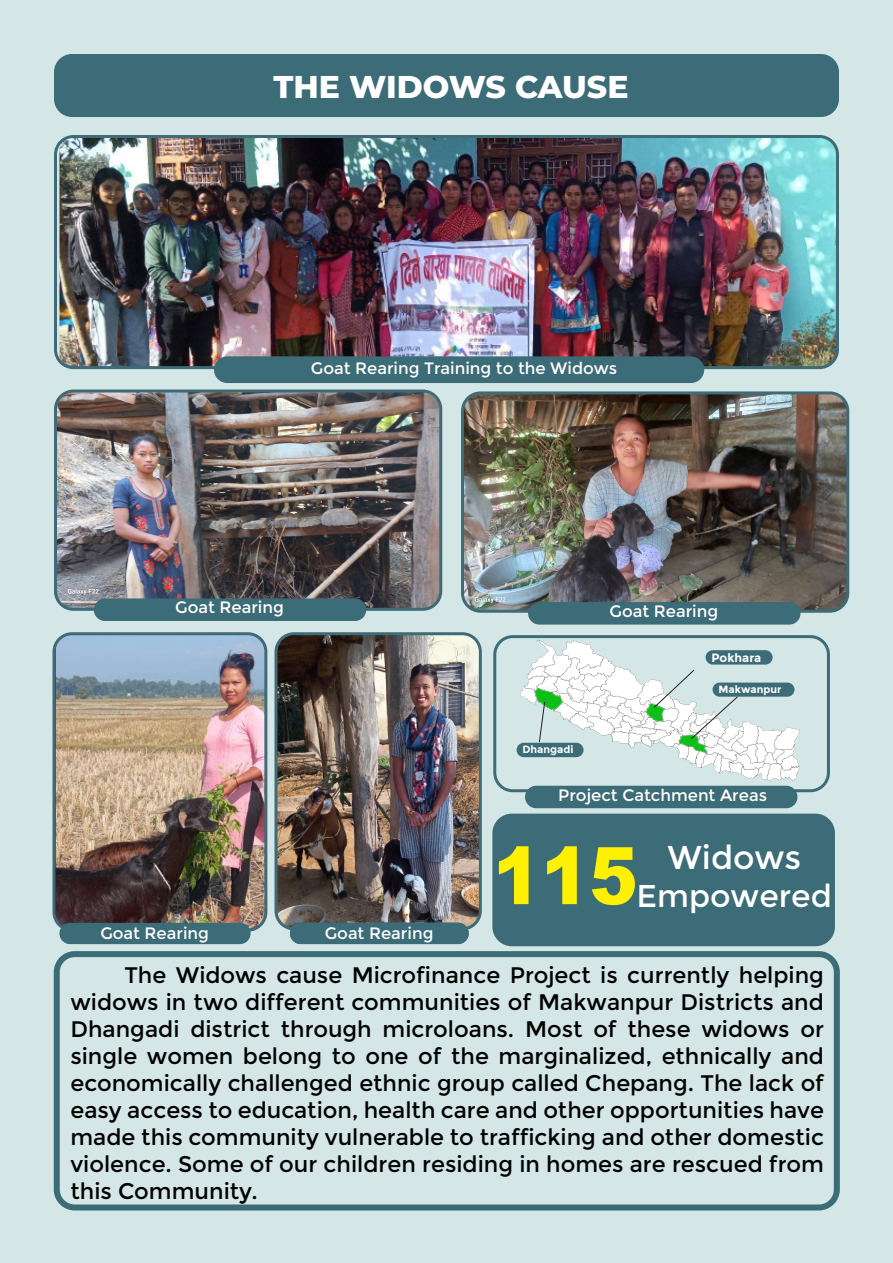
<style>
.page{position:relative;width:893px;height:1263px;background:#d4e6e6}
.page>*{position:absolute;margin:0;border:0;box-sizing:border-box;transform-origin:0 0}
.t1{font:900 79.5px "Arial";color:#fff101;scale:.91 1}
.t2{font:33px "Montserrat";color:#fff}
.t3{font:800 31.5px "Montserrat";color:#fff}
.t4{font:31.5px "Montserrat";color:#fff}
.t5{font:22.5px/27px "Montserrat";color:#000;text-align:justify}
.t6{font:16.5px "Montserrat";color:#fff}
.t7{font:700 12px "Montserrat";color:#fff}
.t8{font:700 10.5px "Montserrat";color:#fff}
</style>
<div class="page">
<div style="left:54px;top:54px;width:785px;height:63px;background:#3c6c77;border-radius:18px"></div>
<img style="left:56px;top:636px;width:210px;height:292px">
<div style="left:52px;top:632px;width:215px;height:300px;border:3px solid #3e6b77;border-radius:18px"></div>
<img style="left:278px;top:636px;width:200px;height:293px">
<div style="left:274px;top:632px;width:208px;height:298px;border:3px solid #3e6b77;border-radius:18px"></div>
<img style="left:58px;top:393px;width:380px;height:214px">
<div style="left:54px;top:389px;width:388px;height:222px;border:3px solid #3e6b77;border-radius:18px"></div>
<img style="left:59px;top:139px;width:776px;height:226px">
<div style="left:54px;top:135px;width:785px;height:234px;border:3px solid #3e6b77;border-radius:18px"></div>
<img style="left:465px;top:395px;width:380px;height:214px">
<div style="left:461px;top:391px;width:388px;height:222px;border:3px solid #3e6b77;border-radius:18px"></div>
<div style="left:214px;top:356px;width:490px;height:27px;background:#3c6c77;border-radius:13px"></div>
<div style="left:94px;top:598px;width:272px;height:23px;background:#3c6c77;border-radius:11px"></div>
<div style="left:528px;top:602px;width:272px;height:23px;background:#3c6c77;border-radius:11px"></div>
<div style="left:290px;top:922px;width:179px;height:22px;background:#3c6c77;border-radius:11px"></div>
<div style="left:59px;top:923px;width:192px;height:21px;background:#3c6c77;border-radius:11px"></div>
<div style="left:494px;top:815px;width:339px;height:130px;background:#3c6c77;border-radius:18px"></div>
<div style="left:492px;top:814px;width:343px;height:132px;border:3px solid #3e6b77;border-radius:18px"></div>
<img style="left:516px;top:639px;width:284px;height:149px">
<div style="left:493px;top:635px;width:337px;height:157px;border:3px solid #3c6c77;border-radius:18px"></div>
<div style="left:54px;top:951px;width:786px;height:259px;border:6px solid #3c6c77;border-radius:18px"></div>
<svg style="left:539px;top:701px;width:6px;height:41px"></svg>
<svg style="left:654px;top:670px;width:84px;height:69px"></svg>
<div style="left:517px;top:743px;width:66px;height:14px;background:#3c6c77;border-radius:7px"></div>
<div style="left:706px;top:650px;width:67px;height:14px;background:#3c6c77;border-radius:7px"></div>
<div style="left:712px;top:683px;width:82px;height:14px;background:#3c6c77;border-radius:7px"></div>
<div style="left:525px;top:786px;width:272px;height:22px;background:#3c6c77;border-radius:11px"></div>
<p class="t3" style="left:274px;top:64px;width:356px">THE WIDOWS CAUSE</p>
<p class="t6" style="left:311px;top:359px;width:308px">Goat Rearing Training to the Widows</p>
<p class="t6" style="left:175px;top:598px;width:110px">Goat Rearing</p>
<p class="t6" style="left:609px;top:601px;width:110px">Goat Rearing</p>
<p class="t8" style="left:523px;top:743px;width:52px">Dhangadi</p>
<p class="t7" style="left:712px;top:650px;width:51px">Pokhara</p>
<p class="t8" style="left:718px;top:683px;width:64px">Makwanpur</p>
<p class="t6" style="left:558px;top:786px;width:210px">Project Catchment Areas</p>
<p class="t6" style="left:100px;top:923px;width:110px">Goat Rearing</p>
<p class="t6" style="left:325px;top:923px;width:110px">Goat Rearing</p>
<p class="t1" style="left:493px;top:818px;width:161px">115</p>
<p class="t2" style="left:667px;top:838px;width:135px">Widows</p>
<p class="t4" style="left:637px;top:877px;width:197px">Empowered</p>
<p class="t5" style="left:70px;top:962px;width:755px;text-indent:54px">The Widows cause Microfinance Project is currently helping widows in two different communities of Makwanpur Districts and Dhangadi district through microloans. Most of these widows or single women belong to one of the marginalized, ethnically and economically challenged ethnic group called Chepang. The lack of easy access to education, health care and other opportunities have made this community vulnerable to trafficking and other domestic violence. Some of our children residing in homes are rescued from this Community.</p>
</div>
